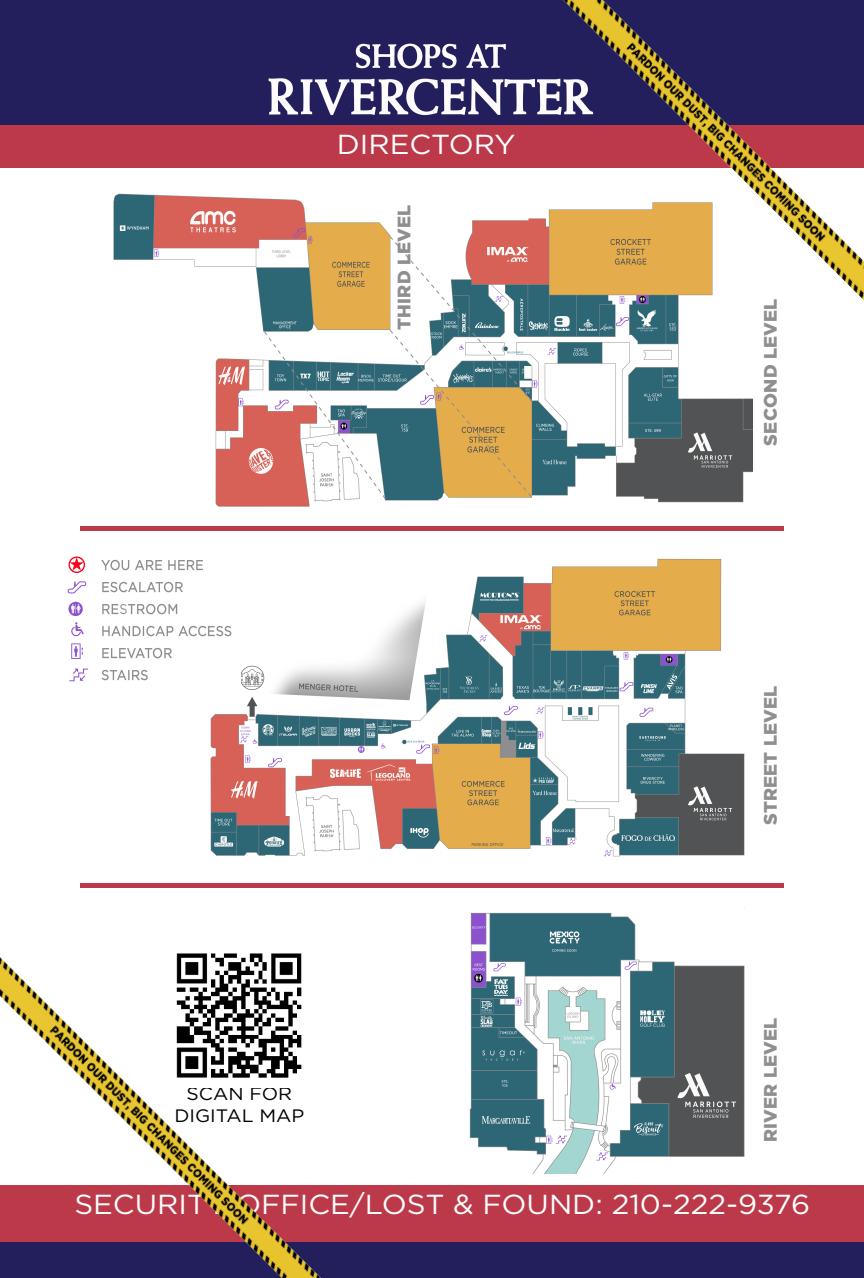
<style>
.page{position:relative;width:864px;height:1278px;background:#fff}
.page>*{position:absolute;margin:0;border:0;box-sizing:border-box;transform-origin:0 0}
.t1{font:27.5px "Gotham";color:#fff;scale:1.07 1}
.t2{font:900 18px "Gotham";letter-spacing:.015em;color:#8e8f8e}
.t3{font:18px "Gotham";color:#000;scale:1.07 1}
</style>
<div class="page">
<div style="left:0;top:0;width:864px;height:125px;background:#231e5c"></div>
<div style="left:0;top:1228px;width:864px;height:50px;background:#231e5c"></div>
<div style="left:0;top:125px;width:864px;height:43px;background:#bc3949"></div>
<hr style="left:80px;top:527px;width:704px;height:4px;background:#bc3949">
<hr style="left:80px;top:884px;width:704px;height:4px;background:#bc3949">
<div style="left:0;top:1185px;width:864px;height:57px;background:#bc3949"></div>
<img style="left:268px;top:43px;width:237px;height:73px">
<img style="left:215px;top:220px;width:538px;height:287px">
<img style="left:210px;top:558px;width:535px;height:299px">
<img style="left:469px;top:912px;width:276px;height:261px">
<img style="left:113px;top:193px;width:295px;height:153px">
<svg style="left:263px;top:235px;width:271px;height:265px"></svg>
<img style="left:67px;top:556px;width:173px;height:141px">
<img style="left:505px;top:0;width:359px;height:359px">
<img style="left:0;top:953px;width:321px;height:325px">
<p class="t1" style="left:337px;top:129px;width:169px">DIRECTORY</p>
<p class="t2" style="left:394px;top:330px;width:127px;rotate:-90deg">THIRD LEVEL</p>
<p class="t3" style="left:187px;top:1084px;width:100px">SCAN FOR</p>
<p class="t3" style="left:174px;top:1106px;width:123px">DIGITAL MAP</p>
<p class="t2" style="left:760px;top:446px;width:149px;rotate:-90deg">SECOND LEVEL</p>
<p class="t2" style="left:760px;top:825px;width:141px;rotate:-90deg">STREET LEVEL</p>
<p class="t2" style="left:760px;top:1142px;width:126px;rotate:-90deg">RIVER LEVEL</p>
<p class="t1" style="left:74px;top:1189px;width:689px">SECURITY OFFICE/LOST &amp; FOUND: 210-222-9376</p>
</div>
